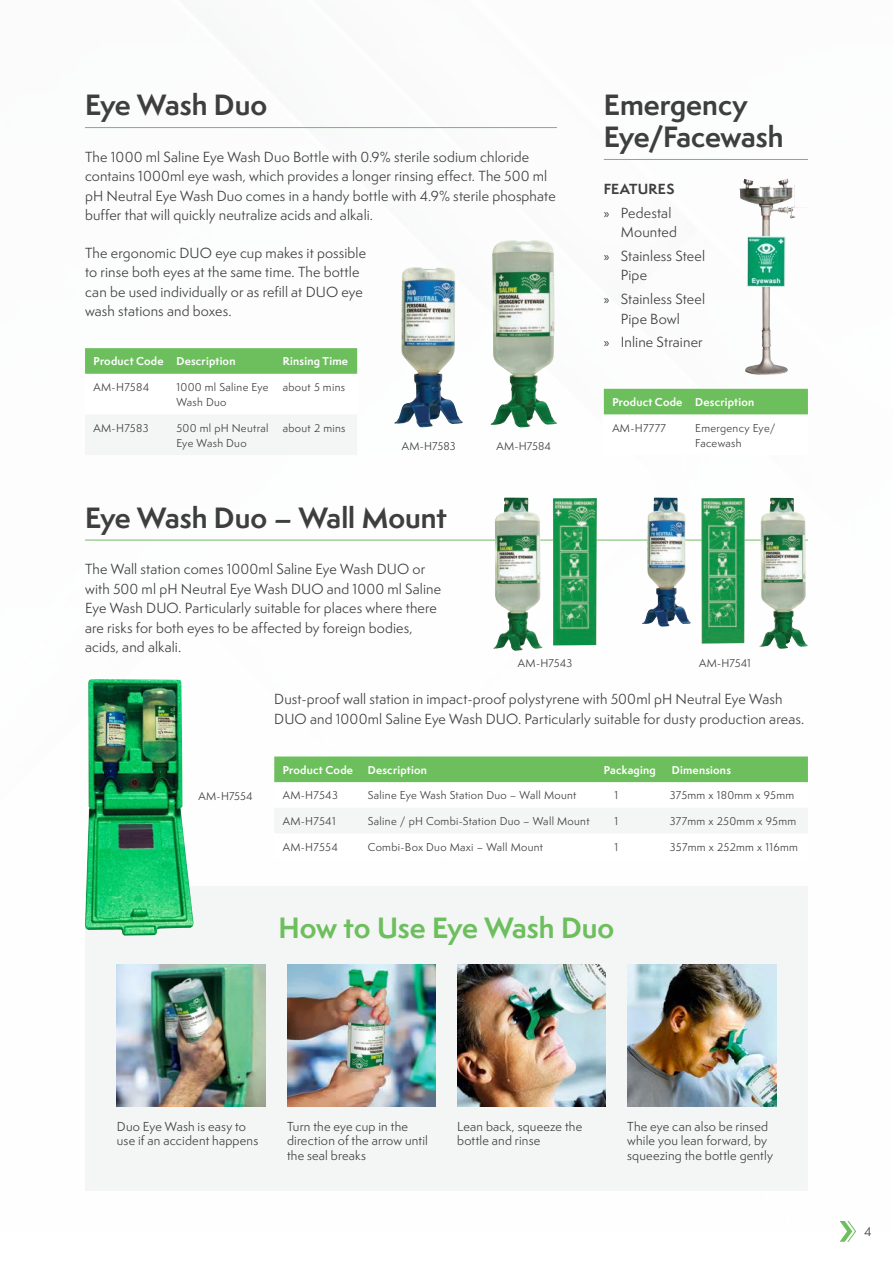
<style>
.page{position:relative;width:893px;height:1263px;background:#fff}
.page>*{position:absolute;margin:0;border:0;box-sizing:border-box;transform-origin:0 0}
.Header_-_Product_Name{font:700 27px/31.5px "Semplicita Pro";color:#3e3e3f}
.Header_-_Product_Name-2{font:700 27px "Semplicita Pro";letter-spacing:-.005em;color:#6dbf5d}
.Paragraph{font:13.5px/19.5px "Semplicita Pro";letter-spacing:.01em;color:#3e3e3f}
.Header_-_Sub_2{font:700 13.5px "Semplicita Pro";letter-spacing:.015em;color:#3e3e3f}
.Caption_-_Left{font:12px/14.4px "Semplicita Pro";letter-spacing:.015em;color:#3e3e3f}
.Table_-_Data{font:10.5px/15px "Semplicita Pro";letter-spacing:.03em;color:#3e3e3f}
.Table_-_Header_white{font:700 10.5px "Semplicita Pro";letter-spacing:.02em;color:#fff}
.Caption_-_Center{font:10.5px "Semplicita Pro";letter-spacing:.005em;color:#3e3e3f}
.s1{font-family:"Myriad Pro"}
</style>
<div class="page">
<img style="left:85px;top:127px;width:755px;height:1115px">
<svg style="left:840px;top:1221px;width:16px;height:21px"></svg>
<div style="left:85px;top:887px;width:723px;height:304px;background:#f4f5f5"></div>
<img style="left:627px;top:964px;width:149px;height:143px">
<img style="left:457px;top:964px;width:149px;height:143px">
<img style="left:287px;top:964px;width:149px;height:143px">
<img style="left:117px;top:964px;width:149px;height:143px">
<hr style="left:85px;top:127px;width:472px;height:1px;background:#6dbf5d">
<div style="left:85px;top:348px;width:272px;height:107px;background:#fff"></div>
<svg style="left:85px;top:348px;width:272px;height:26px;background:#6fbf5f"></svg>
<div style="left:85px;top:415px;width:272px;height:40px;background:#f4f5f5"></div>
<img style="left:394px;top:267px;width:69px;height:160px">
<img style="left:490px;top:240px;width:67px;height:187px">
<img style="left:85px;top:679px;width:109px;height:256px">
<hr style="left:85px;top:540px;width:723px;height:1px;background:#6dbf5d">
<div style="left:274px;top:756px;width:534px;height:103px;background:#fff"></div>
<div style="left:274px;top:756px;width:534px;height:26px;background:#6dbf5d"></div>
<div style="left:275px;top:808px;width:533px;height:25px;background:#f4f5f5"></div>
<img style="left:493px;top:497px;width:103px;height:154px">
<img style="left:642px;top:497px;width:134px;height:130px">
<hr style="left:604px;top:159px;width:204px;height:1px;background:#6dbf5d">
<div style="left:604px;top:389px;width:204px;height:66px;background:#fff"></div>
<div style="left:604px;top:389px;width:204px;height:25px;background:#6dbf5d"></div>
<img style="left:739px;top:179px;width:49px;height:196px">
<p class="Header_-_Product_Name" style="left:85px;top:89px;width:184px">Eye Wash Duo</p>
<p class="Paragraph" style="left:85px;top:147px;width:472px">The 1000 ml Saline Eye Wash Duo Bottle with 0.9% sterile sodium chloride contains 1000ml eye wash, which provides a longer rinsing effect. The 500 ml pH Neutral Eye Wash Duo comes in a handy bottle with 4.9% sterile phosphate buffer that will quickly neutralize acids and alkali.</p>
<p class="Paragraph" style="left:85px;top:243px;width:283px">The ergonomic DUO eye cup makes it possible to rinse both eyes at the same time. The bottle can be used individually or as refill at DUO eye wash stations and boxes.</p>
<p class="Table_-_Header_white" style="left:94px;top:353px;width:72px">Product Code</p>
<p class="Table_-_Header_white" style="left:176px;top:353px;width:61px">Description</p>
<p class="Table_-_Header_white" style="left:283px;top:353px;width:67px">Rinsing Time</p>
<p class="Table_-_Data" style="left:94px;top:379px;width:57px">AM-H7584</p>
<p class="Table_-_Data" style="left:176px;top:379px;width:94px">1000 ml Saline Eye<br>Wash Duo</p>
<p class="Table_-_Data" style="left:283px;top:379px;width:64px">about 5 mins</p>
<p class="Table_-_Data" style="left:94px;top:420px;width:56px">AM-H7583</p>
<p class="Table_-_Data" style="left:176px;top:420px;width:93px">500 ml pH Neutral<br>Eye Wash Duo</p>
<p class="Table_-_Data" style="left:283px;top:420px;width:64px">about 2 mins</p>
<p class="Caption_-_Center" style="left:402px;top:438px;width:55px">AM-H7583</p>
<p class="Caption_-_Center" style="left:496px;top:438px;width:56px">AM-H7584</p>
<p class="Header_-_Product_Name" style="left:85px;top:501px;width:363px">Eye Wash Duo – Wall Mount</p>
<p class="Paragraph" style="left:85px;top:559px;width:358px">The Wall station comes 1000ml Saline Eye Wash DUO or with 500 ml pH Neutral Eye Wash DUO and 1000 ml Saline Eye Wash DUO. Particularly suitable for places where there are risks for both eyes to be affected by foreign bodies, acids, and alkali.</p>
<p class="Header_-_Product_Name" style="left:604px;top:89px;width:181px">Emergency<br>Eye/Facewash</p>
<p class="Header_-_Sub_2" style="left:604px;top:179px;width:72px">FEATURES</p>
<p class="Paragraph" style="left:621px;top:203px;width:58px;text-indent:-17px"><span class="s1">»</span> Pedestal<br>Mounted</p>
<p class="Paragraph" style="left:621px;top:246px;width:86px;text-indent:-17px"><span class="s1">»</span> Stainless Steel<br>Pipe</p>
<p class="Paragraph" style="left:621px;top:289px;width:86px;text-indent:-17px"><span class="s1">»</span> Stainless Steel<br>Pipe Bowl</p>
<p class="Paragraph" style="left:604px;top:332px;width:100px"><span class="s1">»</span> Inline Strainer</p>
<p class="Table_-_Header_white" style="left:612px;top:394px;width:72px">Product Code</p>
<p class="Table_-_Header_white" style="left:695px;top:394px;width:61px">Description</p>
<p class="Table_-_Data" style="left:612px;top:420px;width:55px">AM-H7777</p>
<p class="Table_-_Data" style="left:695px;top:420px;width:82px">Emergency Eye/<br>Facewash</p>
<p class="Caption_-_Center" style="left:518px;top:655px;width:56px">AM-H7543</p>
<p class="Caption_-_Center" style="left:699px;top:655px;width:53px">AM-H7541</p>
<p class="Caption_-_Center" style="left:198px;top:789px;width:56px">AM-H7554</p>
<p class="Paragraph" style="left:274px;top:689px;width:531px">Dust-proof wall station in impact-proof polystyrene with 500ml pH Neutral Eye Wash<br>DUO and 1000ml Saline Eye Wash DUO. Particularly suitable for dusty production areas.</p>
<p class="Table_-_Header_white" style="left:283px;top:762px;width:72px">Product Code</p>
<p class="Table_-_Header_white" style="left:368px;top:762px;width:61px">Description</p>
<p class="Table_-_Header_white" style="left:604px;top:762px;width:53px">Packaging</p>
<p class="Table_-_Header_white" style="left:672px;top:762px;width:61px">Dimensions</p>
<p class="Table_-_Data" style="left:283px;top:788px;width:57px">AM-H7543</p>
<p class="Table_-_Data" style="left:368px;top:788px;width:210px">Saline Eye Wash Station Duo – Wall Mount</p>
<p class="Table_-_Data" style="left:614px;top:788px;width:5px">1</p>
<p class="Table_-_Data" style="left:670px;top:788px;width:126px">375mm x 180mm x 95mm</p>
<p class="Table_-_Data" style="left:283px;top:813px;width:54px">AM-H7541</p>
<p class="Table_-_Data" style="left:368px;top:813px;width:223px">Saline / pH Combi-Station Duo – Wall Mount</p>
<p class="Table_-_Data" style="left:614px;top:813px;width:5px">1</p>
<p class="Table_-_Data" style="left:670px;top:813px;width:128px">377mm x 250mm x 95mm</p>
<p class="Table_-_Data" style="left:283px;top:839px;width:57px">AM-H7554</p>
<p class="Table_-_Data" style="left:368px;top:839px;width:177px">Combi-Box Duo Maxi – Wall Mount</p>
<p class="Table_-_Data" style="left:614px;top:839px;width:5px">1</p>
<p class="Table_-_Data" style="left:670px;top:839px;width:130px">357mm x 252mm x 116mm</p>
<p class="Header_-_Product_Name-2" style="left:279px;top:908px;width:337px">How to Use Eye Wash Duo</p>
<p class="Caption_-_Left" style="left:117px;top:1119px;width:143px">Duo Eye Wash is easy to use if an accident happens</p>
<p class="Caption_-_Left" style="left:287px;top:1119px;width:142px">Turn the eye cup in the direction of the arrow until the seal breaks</p>
<p class="Caption_-_Left" style="left:457px;top:1119px;width:127px">Lean back, squeeze the bottle and rinse</p>
<p class="Caption_-_Left" style="left:627px;top:1119px;width:147px">The eye can also be rinsed while you lean forward, by squeezing the bottle gently</p>
<p class="Caption_-_Left" style="left:864px;top:1224px;width:9px">4</p>
</div>
